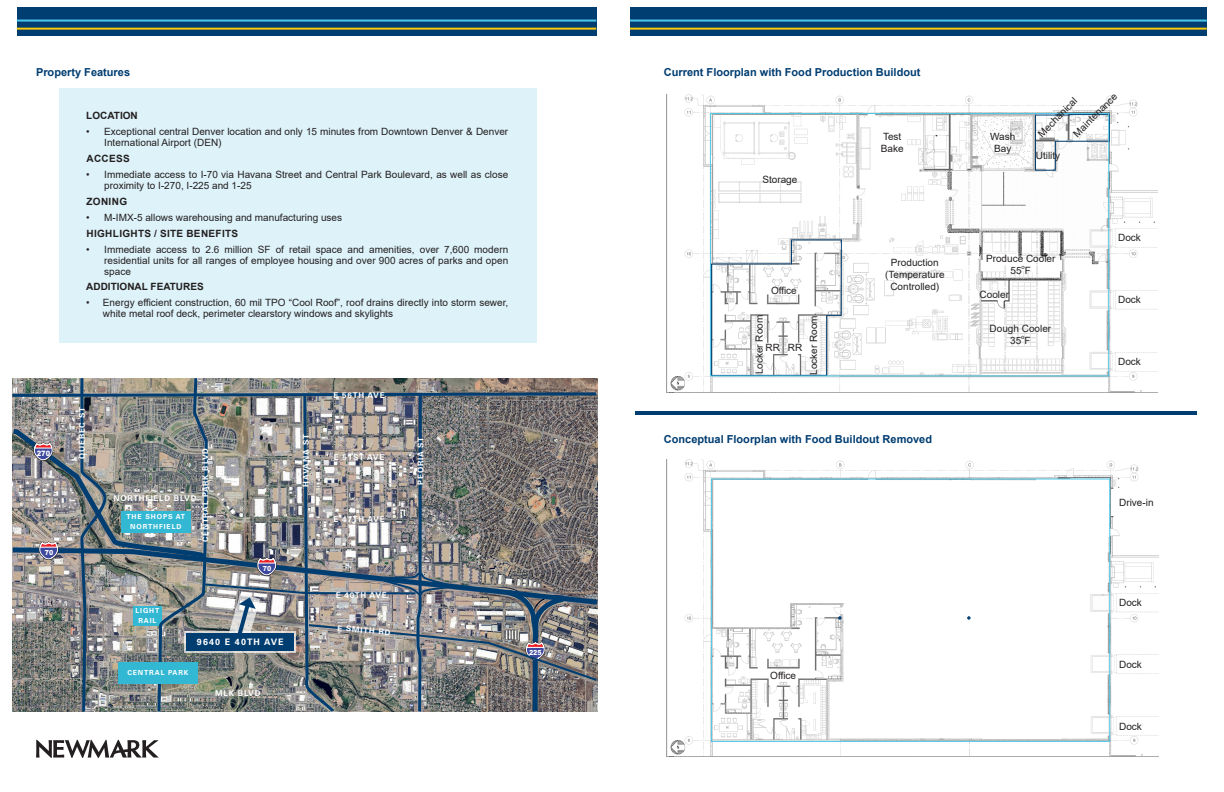
<style>
.page{position:relative;width:1224px;height:792px;background:#fff}
.page>*{position:absolute;margin:0;border:0;box-sizing:border-box;transform-origin:0 0}
.Text_12_18_Bask{font:700 11px "Arial";color:#003d71}
.t1{font:10px/11px "Arial";color:#231f20}
.Business_Blue_headers{font:700 10px "Arial";letter-spacing:.035em;color:#231f20}
.Business_Blue_headers-2{font:700 10px "Arial";color:#231f20}
.Head_6_10_CAPS_Ctr{font:700 8.9px "Univers LT Pro 65";letter-spacing:.125em;color:#fff}
.Head_6_10_CAPS_Ctr-2{font:700 8px "Univers LT Pro 65";letter-spacing:.1em;color:#fff}
.Head_6_10_CAPS_Ctr-3{font:700 7.9px "Univers LT Pro 65";letter-spacing:.1em;color:#fff}
.t2{font:900 7.4px "Arial";color:#fff;scale:.9 1}
.t3{font:900 7px "Arial";letter-spacing:-.01em;color:#fff;scale:.9 1}
.Head_6_10_CAPS_Ctr-4{font:700 6.9px "Univers LT Pro 65";letter-spacing:.125em;color:#fff}
.t4{font:6px "Arial";color:#231f20}
</style>
<div class="page">
<img style="left:666px;top:459px;width:492px;height:298px">
<div style="left:59px;top:88px;width:478px;height:255px;background:#ddf2f9"></div>
<img style="left:666px;top:95px;width:492px;height:297px">
<svg style="left:714px;top:481px;width:394px;height:257px"></svg>
<hr style="left:635px;top:411px;width:562px;height:3px;background:#003d71">
<div style="left:630px;top:7px;width:577px;height:29px;background:#003d71"></div>
<svg style="left:712px;top:239px;width:130px;height:135px"></svg>
<svg style="left:1035px;top:114px;width:75px;height:57px"></svg>
<div style="left:1112px;top:490px;width:76px;height:24px;background:#fff"></div>
<div style="left:710px;top:113px;width:399px;height:263px;border:1px solid #4dc7e9"></div>
<hr style="left:630px;top:28px;width:577px;height:2px;background:#fec80b">
<hr style="left:630px;top:20px;width:577px;height:2px;background:#4dc7e9">
<div style="left:17px;top:7px;width:579px;height:29px;background:#003d71"></div>
<hr style="left:17px;top:28px;width:579px;height:2px;background:#fec80b">
<hr style="left:17px;top:20px;width:579px;height:2px;background:#4dc7e9">
<div style="left:711px;top:479px;width:399px;height:263px;border:1px solid #4dc7e9"></div>
<img style="left:12px;top:378px;width:586px;height:380px">
<p class="Text_12_18_Bask" style="left:36px;top:64px;width:96px">Property Features</p>
<p class="Business_Blue_headers-2" style="left:86px;top:109px;width:53px">LOCATION</p>
<p class="t1" style="left:104px;top:126px;width:405px;text-indent:-18px">• Exceptional central Denver location and only 15 minutes from Downtown Denver &amp; Denver<br>International Airport (DEN)</p>
<p class="Business_Blue_headers" style="left:86px;top:152px;width:45px">ACCESS</p>
<p class="t1" style="left:104px;top:169px;width:405px;text-indent:-18px">• Immediate access to I-70 via Havana Street and Central Park Boulevard, as well as close proximity to I-270, I-225 and 1-25</p>
<p class="Business_Blue_headers" style="left:86px;top:195px;width:42px">ZONING</p>
<p class="t1" style="left:86px;top:212px;width:257px">• M-IMX-5 allows warehousing and manufacturing uses</p>
<p class="Business_Blue_headers" style="left:86px;top:227px;width:153px">HIGHLIGHTS / SITE BENEFITS</p>
<p class="t1" style="left:104px;top:244px;width:405px;text-align:justify;text-indent:-18px">• Immediate access to 2.6 million SF of retail space and amenities, over 7,600 modern residential units for all ranges of employee housing and over 900 acres of parks and open space</p>
<p class="Business_Blue_headers-2" style="left:86px;top:280px;width:119px">ADDITIONAL FEATURES</p>
<p class="t1" style="left:103px;top:297px;width:407px;text-indent:-17px">• Energy efficient construction, 60 mil TPO “Cool Roof”, roof drains directly into storm sewer, white metal roof deck, perimeter clearstory windows and skylights</p>
<p class="t2" style="left:37px;top:448px;width:16px">270</p>
<p class="Head_6_10_CAPS_Ctr-2" style="left:76px;top:459px;width:53px;rotate:-90deg">QUEBEC ST</p>
<p class="t3" style="left:45px;top:547px;width:11px">70</p>
<p class="Head_6_10_CAPS_Ctr-3" style="left:200px;top:542px;width:95px;rotate:-90deg">CENTRAL PARK BLVD</p>
<p class="Head_6_10_CAPS_Ctr-3" style="left:114px;top:493px;width:84px">NORTHFIELD BLVD</p>
<p class="Head_6_10_CAPS_Ctr-4" style="left:127px;top:512px;width:60px">THE SHOPS AT</p>
<p class="Head_6_10_CAPS_Ctr-4" style="left:130px;top:522px;width:53px">NORTHFIELD</p>
<p class="Head_6_10_CAPS_Ctr-4" style="left:136px;top:606px;width:25px">LIGHT</p>
<p class="Head_6_10_CAPS_Ctr-4" style="left:138px;top:616px;width:20px">RAIL</p>
<p class="t3" style="left:263px;top:563px;width:11px">70</p>
<p class="Head_6_10_CAPS_Ctr" style="left:197px;top:636px;width:88px">9640 E 40TH AVE</p>
<p class="Head_6_10_CAPS_Ctr-4" style="left:127px;top:668px;width:63px">CENTRAL PARK</p>
<p class="Head_6_10_CAPS_Ctr-2" style="left:215px;top:688px;width:47px">MLK BLVD</p>
<p class="Head_6_10_CAPS_Ctr-2" style="left:300px;top:487px;width:54px;rotate:-90deg">HAVANA ST</p>
<p class="Head_6_10_CAPS_Ctr-2" style="left:334px;top:389px;width:53px">E 56TH AVE</p>
<p class="Head_6_10_CAPS_Ctr-2" style="left:334px;top:451px;width:52px">E 51ST AVE</p>
<p class="Head_6_10_CAPS_Ctr-2" style="left:334px;top:514px;width:53px">E 47TH AVE</p>
<p class="Head_6_10_CAPS_Ctr-2" style="left:336px;top:590px;width:53px">E 40TH AVE</p>
<p class="Head_6_10_CAPS_Ctr-2" style="left:338px;top:622px;width:55px;rotate:5deg">E SMITH RD</p>
<p class="Head_6_10_CAPS_Ctr-2" style="left:415px;top:485px;width:50px;rotate:-90deg">PEORIA ST</p>
<p class="t3" style="left:529px;top:647px;width:15px">225</p>
<p class="Text_12_18_Bask" style="left:664px;top:64px;width:258px">Current Floorplan with Food Production Buildout</p>
<p class="t1" style="left:762px;top:174px;width:37px">Storage</p>
<p class="t1" style="left:771px;top:284px;width:27px">Office</p>
<p class="t1" style="left:754px;top:374px;width:61px;rotate:-90deg">Locker Room</p>
<p class="t1" style="left:808px;top:375px;width:61px;rotate:-90deg">Locker Room</p>
<p class="t1" style="left:765px;top:342px;width:16px">RR</p>
<p class="t1" style="left:788px;top:342px;width:16px">RR</p>
<p class="t1" style="left:883px;top:131px;width:20px">Test</p>
<p class="t1" style="left:881px;top:143px;width:24px">Bake</p>
<p class="t1" style="left:891px;top:257px;width:49px">Production</p>
<p class="t1" style="left:885px;top:269px;width:61px">(Temperature</p>
<p class="t1" style="left:890px;top:281px;width:50px">Controlled)</p>
<p class="Text_12_18_Bask" style="left:664px;top:431px;width:270px">Conceptual Floorplan with Food Buildout Removed</p>
<p class="t1" style="left:990px;top:131px;width:27px">Wash</p>
<p class="t1" style="left:994px;top:143px;width:19px">Bay</p>
<p class="t1" style="left:1071px;top:131px;width:59px;rotate:-45deg">Maintenance</p>
<p class="t1" style="left:1036px;top:131px;width:52px;rotate:-45deg">Mechanical</p>
<p class="t1" style="left:1036px;top:150px;width:26px">Utility</p>
<p class="t1" style="left:1118px;top:232px;width:24px">Dock</p>
<p class="t1" style="left:986px;top:253px;width:71px">Produce Cooler</p>
<p class="t1" style="left:1011px;top:265px;width:22px">55 F</p>
<p class="t4" style="left:1022px;top:263px;width:5px">o</p>
<p class="t1" style="left:980px;top:289px;width:31px">Cooler</p>
<p class="t1" style="left:990px;top:323px;width:63px">Dough Cooler</p>
<p class="t1" style="left:1010px;top:335px;width:22px">35 F</p>
<p class="t4" style="left:1021px;top:333px;width:5px">o</p>
<p class="t1" style="left:1118px;top:294px;width:24px">Dock</p>
<p class="t1" style="left:1118px;top:356px;width:24px">Dock</p>
<p class="t1" style="left:1119px;top:497px;width:36px">Drive-in</p>
<p class="t1" style="left:770px;top:670px;width:27px">Office</p>
<p class="t1" style="left:1119px;top:597px;width:24px">Dock</p>
<p class="t1" style="left:1119px;top:659px;width:24px">Dock</p>
<p class="t1" style="left:1119px;top:721px;width:24px">Dock</p>
</div>
